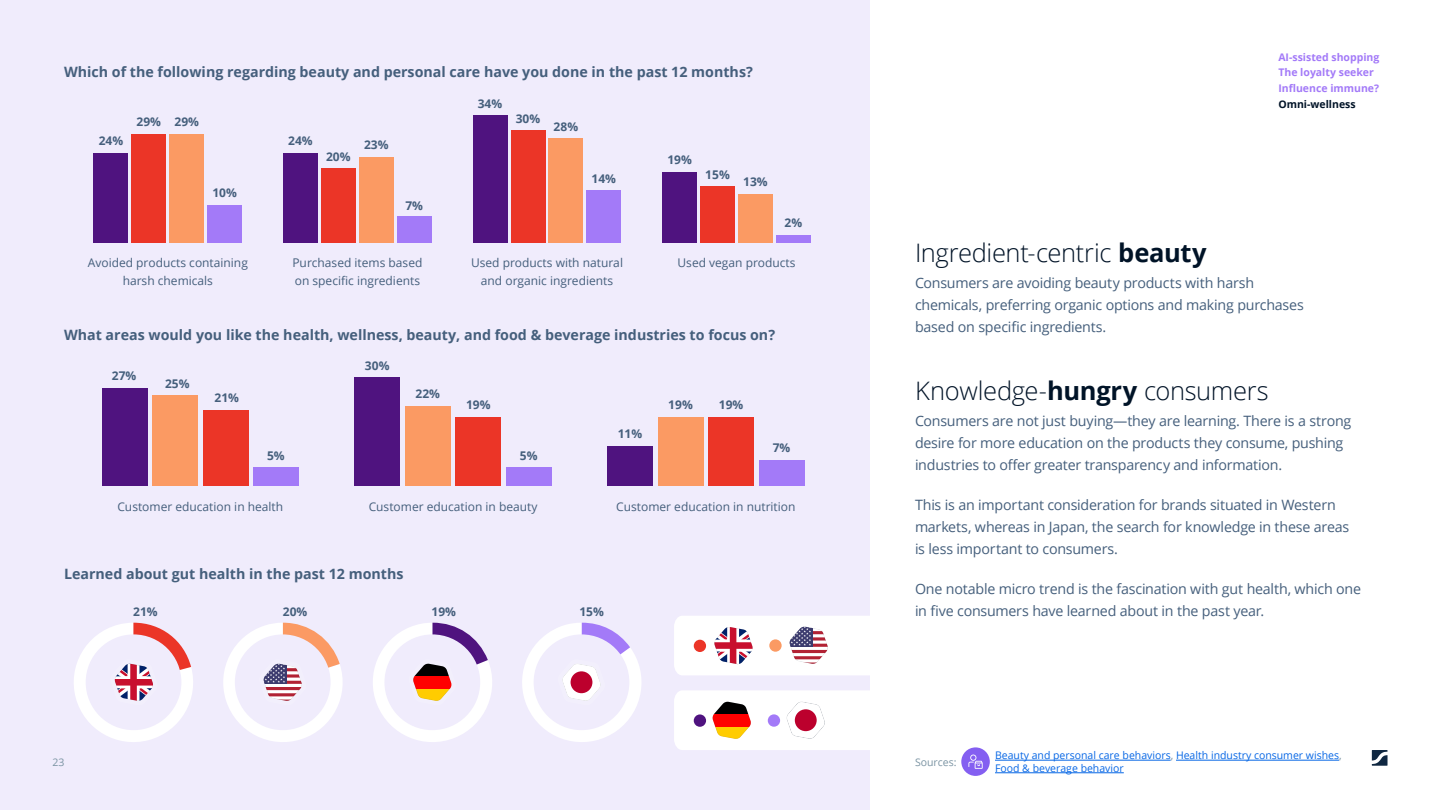
<style>
.page{position:relative;width:1440px;height:810px;background:#fff}
.page>*{position:absolute;margin:0;border:0;box-sizing:border-box;transform-origin:0 0}
.t1{font:300 25.5px "Open Sans";letter-spacing:-.015em;color:#001327}
.t2{font:14.25px/21.8px "Open Sans";letter-spacing:-.015em;color:#455f7c}
.t3{font:700 14.25px "Open Sans";color:#455f7c}
.t4{font:12px/18px "Open Sans";color:#455f7c}
.t5{font:700 12px "Open Sans";color:#455f7c}
.t6{font:10.5px/12.6px "Open Sans";color:#0666e5}
.t7{font:700 10.5px/15.8px "Open Sans";color:#a37af8}
.t8{font:700 10.5px "Open Sans";color:#001327}
.t9{font:10.5px "Open Sans";color:#7b94a3}
.s1{font-weight:700}
.s2{color:#7b94a3}
</style>
<div class="page">
<div style="left:0;top:0;width:870px;height:810px;background:#f0ecfc"></div>
<div style="left:208px;top:205px;width:34px;height:38px;background:#a37af8"></div>
<div style="left:397px;top:217px;width:34px;height:26px;background:#a37af8"></div>
<div style="left:587px;top:190px;width:34px;height:53px;background:#a37af8"></div>
<div style="left:776px;top:235px;width:35px;height:8px;background:#a37af8"></div>
<div style="left:170px;top:134px;width:34px;height:109px;background:#fb9a63"></div>
<div style="left:359px;top:157px;width:34px;height:86px;background:#fb9a63"></div>
<div style="left:549px;top:138px;width:34px;height:105px;background:#fb9a63"></div>
<div style="left:738px;top:194px;width:35px;height:49px;background:#fb9a63"></div>
<div style="left:132px;top:134px;width:34px;height:109px;background:#eb3527"></div>
<div style="left:321px;top:168px;width:35px;height:75px;background:#eb3527"></div>
<div style="left:511px;top:131px;width:34px;height:112px;background:#eb3527"></div>
<div style="left:701px;top:187px;width:34px;height:56px;background:#eb3527"></div>
<div style="left:94px;top:153px;width:34px;height:90px;background:#4f137f"></div>
<div style="left:284px;top:153px;width:34px;height:90px;background:#4f137f"></div>
<div style="left:473px;top:116px;width:34px;height:127px;background:#4f137f"></div>
<div style="left:663px;top:172px;width:34px;height:71px;background:#4f137f"></div>
<div style="left:253px;top:467px;width:46px;height:18px;background:#a37af8"></div>
<div style="left:506px;top:467px;width:46px;height:18px;background:#a37af8"></div>
<div style="left:759px;top:460px;width:45px;height:25px;background:#a37af8"></div>
<div style="left:203px;top:410px;width:45px;height:75px;background:#eb3527"></div>
<div style="left:456px;top:417px;width:45px;height:68px;background:#eb3527"></div>
<div style="left:708px;top:417px;width:46px;height:68px;background:#eb3527"></div>
<div style="left:152px;top:395px;width:46px;height:90px;background:#fb9a63"></div>
<div style="left:405px;top:406px;width:46px;height:79px;background:#fb9a63"></div>
<div style="left:658px;top:417px;width:45px;height:68px;background:#fb9a63"></div>
<div style="left:102px;top:388px;width:45px;height:97px;background:#4f137f"></div>
<div style="left:355px;top:377px;width:45px;height:108px;background:#4f137f"></div>
<div style="left:607px;top:446px;width:46px;height:39px;background:#4f137f"></div>
<svg style="left:223px;top:623px;width:120px;height:119px"></svg>
<svg style="left:74px;top:623px;width:119px;height:119px"></svg>
<svg style="left:373px;top:623px;width:119px;height:119px"></svg>
<svg style="left:522px;top:623px;width:119px;height:119px"></svg>
<svg style="left:674px;top:616px;width:196px;height:59px"></svg>
<svg style="left:674px;top:690px;width:196px;height:60px"></svg>
<svg style="left:1372px;top:750px;width:16px;height:16px"></svg>
<div style="left:961px;top:747px;width:29px;height:29px;background:#845ff1;border-radius:50%"></div>
<svg style="left:968px;top:755px;width:15px;height:14px"></svg>
<hr style="left:995px;top:760px;width:176px;height:1px;background:#0666e5">
<hr style="left:1176px;top:760px;width:163px;height:1px;background:#0666e5">
<hr style="left:995px;top:773px;width:129px;height:1px;background:#0666e5">
<p class="t3" style="left:64px;top:62px;width:690px">Which of the following regarding beauty and personal care have you done in the past 12 months?</p>
<p class="t5" style="left:478px;top:95px;width:26px">34%</p>
<p class="t5" style="left:137px;top:114px;width:64px">29% 29%</p>
<p class="t5" style="left:516px;top:110px;width:26px">30%</p>
<p class="t5" style="left:554px;top:118px;width:26px">28%</p>
<p class="t5" style="left:99px;top:132px;width:26px">24%</p>
<p class="t5" style="left:288px;top:132px;width:26px">24%</p>
<p class="t5" style="left:364px;top:136px;width:26px">23%</p>
<p class="t5" style="left:326px;top:148px;width:26px">20%</p>
<p class="t5" style="left:667px;top:151px;width:26px">19%</p>
<p class="t5" style="left:592px;top:170px;width:26px">14%</p>
<p class="t5" style="left:705px;top:166px;width:26px">15%</p>
<p class="t5" style="left:743px;top:173px;width:26px">13%</p>
<p class="t5" style="left:212px;top:184px;width:26px">10%</p>
<p class="t5" style="left:405px;top:197px;width:19px">7%</p>
<p class="t5" style="left:785px;top:215px;width:19px">2%</p>
<p class="t4" style="left:88px;top:254px;width:162px;text-align:center">Avoided products containing harsh chemicals</p>
<p class="t4" style="left:292px;top:254px;width:132px">Purchased items based on specific ingredients</p>
<p class="t4" style="left:471px;top:254px;width:154px">Used products with natural</p>
<p class="t4" style="left:678px;top:254px;width:120px">Used vegan products</p>
<p class="t4" style="left:481px;top:272px;width:134px">and organic ingredients</p>
<p class="t3" style="left:64px;top:325px;width:713px">What areas would you like the health, wellness, beauty, and food &amp; beverage industries to focus on?</p>
<p class="t5" style="left:112px;top:368px;width:26px">27%</p>
<p class="t5" style="left:165px;top:375px;width:26px">25%</p>
<p class="t5" style="left:214px;top:390px;width:26px">21%</p>
<p class="t5" style="left:365px;top:357px;width:26px">30%</p>
<p class="t5" style="left:416px;top:386px;width:26px">22%</p>
<p class="t5" style="left:466px;top:396px;width:26px">19%</p>
<p class="t5" style="left:719px;top:396px;width:26px">19%</p>
<p class="t5" style="left:668px;top:396px;width:26px">19%</p>
<p class="t5" style="left:618px;top:425px;width:26px">11%</p>
<p class="t5" style="left:267px;top:447px;width:19px">5%</p>
<p class="t5" style="left:520px;top:447px;width:19px">5%</p>
<p class="t5" style="left:773px;top:439px;width:19px">7%</p>
<p class="t4" style="left:117px;top:498px;width:167px">Customer education in health</p>
<p class="t4" style="left:369px;top:498px;width:170px">Customer education in beauty</p>
<p class="t4" style="left:616px;top:498px;width:181px">Customer education in nutrition</p>
<p class="t3" style="left:64px;top:564px;width:341px">Learned about gut health in the past 12 months</p>
<p class="t9" style="left:52px;top:755px;width:14px">23</p>
<p class="t5" style="left:133px;top:603px;width:26px">21%</p>
<p class="t5" style="left:283px;top:603px;width:26px">20%</p>
<p class="t5" style="left:431px;top:603px;width:26px">19%</p>
<p class="t5" style="left:579px;top:603px;width:26px">15%</p>
<p class="t7" style="left:1278px;top:49px;width:103px">AI-ssisted shopping<br>The loyalty seeker<br>Influence immune?</p>
<p class="t8" style="left:1278px;top:97px;width:79px">Omni-wellness</p>
<h1 class="t1" style="left:915px;top:235px;width:293px">Ingredient-centric <span class="s1">beauty</span></h1>
<p class="t2" style="left:915px;top:272px;width:390px">Consumers are avoiding beauty products with harsh chemicals, preferring organic options and making purchases based on specific ingredients.</p>
<h1 class="t1" style="left:915px;top:373px;width:355px">Knowledge-<span class="s1">hungry</span> consumers</h1>
<p class="t2" style="left:915px;top:410px;width:438px">Consumers are not just buying—they are learning. There is a strong desire for more education on the products they consume, pushing industries to offer greater transparency and information.</p>
<p class="t2" style="left:915px;top:494px;width:436px">This is an important consideration for brands situated in Western markets, whereas in Japan, the search for knowledge in these areas is less important to consumers.</p>
<p class="t2" style="left:915px;top:578px;width:448px">One notable micro trend is the fascination with gut health, which one in five consumers have learned about in the past year.</p>
<p class="t9" style="left:915px;top:755px;width:43px">Sources:</p>
<p class="t6" style="left:995px;top:749px;width:348px">Beauty and personal care behaviors<span class="s2">,</span> Health industry consumer wishes<span class="s2">,<br></span>Food &amp; beverage behavior</p>
</div>
